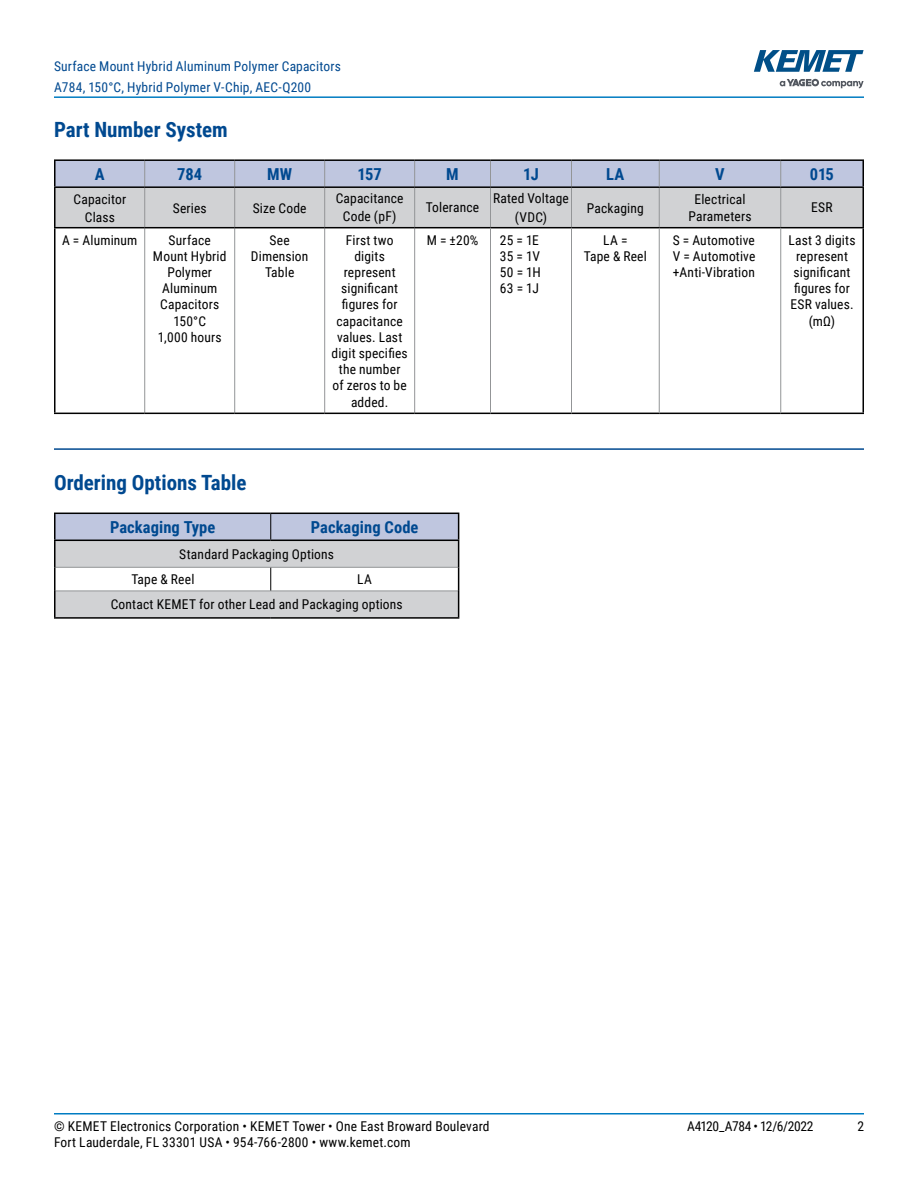
<style>
.page{position:relative;width:918px;height:1188px;background:#fff}
.page>*{position:absolute;margin:0;border:0;box-sizing:border-box;transform-origin:0 0}
.t1{font:700 21px "Roboto Condensed";color:#004990}
.t2{font:700 16.5px "Roboto Condensed";letter-spacing:.005em;color:#004990}
.t3{font:13.5px/16.2px "Roboto Condensed";letter-spacing:.015em;color:#000;text-align:center}
.t4{font:13.5px/21px "Roboto Condensed";letter-spacing:.015em;color:#004990}
.t5{font:13.5px "Roboto Condensed";letter-spacing:-.025em;color:#000}
.t6{font:13.5px/16.2px "Roboto Condensed";letter-spacing:-.005em;color:#000}
</style>
<div class="page">
<hr style="left:54px;top:1113px;width:810px;height:2px;background:#007cc2">
<hr style="left:54px;top:96px;width:810px;height:2px;background:#007cc2">
<svg style="left:780px;top:79px;width:84px;height:9px"></svg>
<svg style="left:754px;top:50px;width:110px;height:22px"></svg>
<hr style="left:54px;top:448px;width:810px;height:2px;background:#004990">
<hr style="left:144px;top:228px;width:1px;height:185px;background:#939597">
<hr style="left:234px;top:228px;width:1px;height:185px;background:#939597">
<hr style="left:54px;top:188px;width:2px;height:39px;background:#000">
<hr style="left:54px;top:159px;width:91px;height:2px;background:#000">
<hr style="left:54px;top:161px;width:2px;height:25px;background:#000">
<hr style="left:145px;top:159px;width:90px;height:2px;background:#000">
<hr style="left:235px;top:159px;width:90px;height:2px;background:#000">
<hr style="left:325px;top:159px;width:90px;height:2px;background:#000">
<hr style="left:415px;top:159px;width:76px;height:2px;background:#000">
<hr style="left:491px;top:159px;width:81px;height:2px;background:#000">
<hr style="left:572px;top:159px;width:87px;height:2px;background:#000">
<hr style="left:659px;top:159px;width:122px;height:2px;background:#000">
<hr style="left:781px;top:159px;width:83px;height:2px;background:#000">
<hr style="left:54px;top:186px;width:91px;height:2px;background:#000">
<svg style="left:55px;top:160px;width:809px;height:67px;background:#c1c4cf"></svg>
<hr style="left:324px;top:228px;width:1px;height:185px;background:#939597">
<hr style="left:572px;top:227px;width:87px;height:1px;background:#000">
<hr style="left:659px;top:227px;width:122px;height:1px;background:#000">
<hr style="left:781px;top:227px;width:83px;height:1px;background:#000">
<hr style="left:863px;top:228px;width:1px;height:185px;background:#000">
<hr style="left:572px;top:413px;width:87px;height:1px;background:#000">
<hr style="left:659px;top:413px;width:122px;height:1px;background:#000">
<hr style="left:781px;top:413px;width:83px;height:1px;background:#000">
<hr style="left:659px;top:228px;width:1px;height:185px;background:#939597">
<hr style="left:780px;top:228px;width:1px;height:185px;background:#939597">
<hr style="left:414px;top:228px;width:1px;height:185px;background:#939597">
<hr style="left:54px;top:227px;width:91px;height:1px;background:#000">
<hr style="left:54px;top:228px;width:2px;height:185px;background:#000">
<hr style="left:145px;top:227px;width:90px;height:1px;background:#000">
<hr style="left:235px;top:227px;width:90px;height:1px;background:#000">
<hr style="left:325px;top:227px;width:90px;height:1px;background:#000">
<hr style="left:415px;top:227px;width:76px;height:1px;background:#000">
<hr style="left:54px;top:413px;width:91px;height:1px;background:#000">
<hr style="left:145px;top:413px;width:90px;height:1px;background:#000">
<hr style="left:235px;top:413px;width:90px;height:1px;background:#000">
<hr style="left:325px;top:413px;width:90px;height:1px;background:#000">
<hr style="left:415px;top:413px;width:76px;height:1px;background:#000">
<hr style="left:491px;top:227px;width:81px;height:1px;background:#000">
<hr style="left:491px;top:413px;width:81px;height:1px;background:#000">
<hr style="left:490px;top:228px;width:1px;height:185px;background:#939597">
<hr style="left:571px;top:228px;width:1px;height:185px;background:#939597">
<hr style="left:54px;top:540px;width:217px;height:1px;background:#000">
<hr style="left:54px;top:513px;width:217px;height:1px;background:#000">
<hr style="left:54px;top:514px;width:2px;height:26px;background:#000">
<hr style="left:54px;top:541px;width:2px;height:26px;background:#000">
<hr style="left:54px;top:567px;width:2px;height:24px;background:#000">
<hr style="left:54px;top:591px;width:2px;height:26px;background:#000">
<svg style="left:55px;top:513px;width:404px;height:104px"></svg>
<hr style="left:54px;top:617px;width:217px;height:2px;background:#000">
<hr style="left:271px;top:617px;width:188px;height:2px;background:#000">
<p class="t4" style="left:54px;top:57px;width:288px">Surface Mount Hybrid Aluminum Polymer Capacitors<br>A784, 150°C, Hybrid Polymer V-Chip, AEC-Q200</p>
<h1 class="t1" style="left:54px;top:115px;width:175px">Part Number System</h1>
<p class="t2" style="left:95px;top:168px;width:11px">A</p>
<p class="t2" style="left:177px;top:168px;width:27px">784</p>
<p class="t2" style="left:267px;top:168px;width:27px">MW</p>
<p class="t2" style="left:358px;top:162px;width:26px">157</p>
<p class="t2" style="left:446px;top:168px;width:14px">M</p>
<p class="t2" style="left:523px;top:162px;width:17px">1J</p>
<p class="t2" style="left:606px;top:168px;width:20px">LA</p>
<p class="t2" style="left:715px;top:162px;width:11px">V</p>
<p class="t2" style="left:810px;top:162px;width:26px">015</p>
<p class="t3" style="left:74px;top:191px;width:54px;line-height:18px">Capacitor<br>Class</p>
<p class="t3" style="left:173px;top:201px;width:35px">Series</p>
<p class="t3" style="left:253px;top:201px;width:55px">Size Code</p>
<p class="t3" style="left:336px;top:191px;width:69px;line-height:18px">Capacitance<br>Code (pF)</p>
<p class="t3" style="left:426px;top:201px;width:55px">Tolerance</p>
<p class="t3" style="left:493px;top:191px;width:77px;line-height:18px">Rated Voltage (VDC)</p>
<p class="t3" style="left:587px;top:201px;width:58px">Packaging</p>
<p class="t3" style="left:688px;top:191px;width:65px;line-height:18px">Electrical<br>Parameters</p>
<p class="t3" style="left:811px;top:201px;width:23px">ESR</p>
<p class="t3" style="left:62px;top:233px;width:77px">A = Aluminum</p>
<p class="t3" style="left:153px;top:233px;width:75px">Surface<br>Mount Hybrid<br>Polymer<br>Aluminum<br>Capacitors<br>150°C<br>1,000 hours</p>
<p class="t3" style="left:251px;top:233px;width:59px">See<br>Dimension<br>Table</p>
<p class="t3" style="left:332px;top:233px;width:78px">First two digits represent signi昀椀cant<br>昀椀gures for capacitance values. Last digit speci昀椀es the number<br>of zeros to be added.</p>
<p class="t3" style="left:427px;top:233px;width:53px">M = ±20%</p>
<p class="t6" style="left:500px;top:233px;width:42px">25 = 1E<br>35 = 1V<br>50 = 1H<br>63 = 1J</p>
<p class="t3" style="left:584px;top:233px;width:65px">LA =<br>Tape &amp; Reel</p>
<p class="t3" style="left:673px;top:233px;width:84px;text-align:justify">S = Automotive V = Automotive +Anti-Vibration</p>
<p class="t3" style="left:789px;top:233px;width:68px">Last 3 digits represent signi昀椀cant昀椀gures for<br>ESR values. (mΩ)</p>
<h1 class="t1" style="left:54px;top:468px;width:194px">Ordering Options Table</h1>
<p class="t2" style="left:110px;top:516px;width:107px">Packaging Type</p>
<p class="t2" style="left:311px;top:516px;width:109px">Packaging Code</p>
<p class="t3" style="left:131px;top:543px;width:204px;line-height:25px;text-align:left;text-indent:48px">Standard Packaging Options<br>Tape &amp; Reel</p>
<p class="t3" style="left:111px;top:568px;width:294px;line-height:25px;text-align:left;text-indent:247px">LA<br>Contact KEMET for other Lead and Packaging options</p>
<p class="t3" style="left:54px;top:1119px;width:437px">© KEMET Electronics Corporation • KEMET Tower • One East Broward Boulevard</p>
<p class="t5" style="left:687px;top:1120px;width:128px">A4120_A784 • 12/6/2022</p>
<p class="t3" style="left:857px;top:1119px;width:8px">2</p>
<p class="t3" style="left:54px;top:1135px;width:358px">Fort Lauderdale, FL 33301 USA • 954-766-2800 • www.kemet.com</p>
</div>
